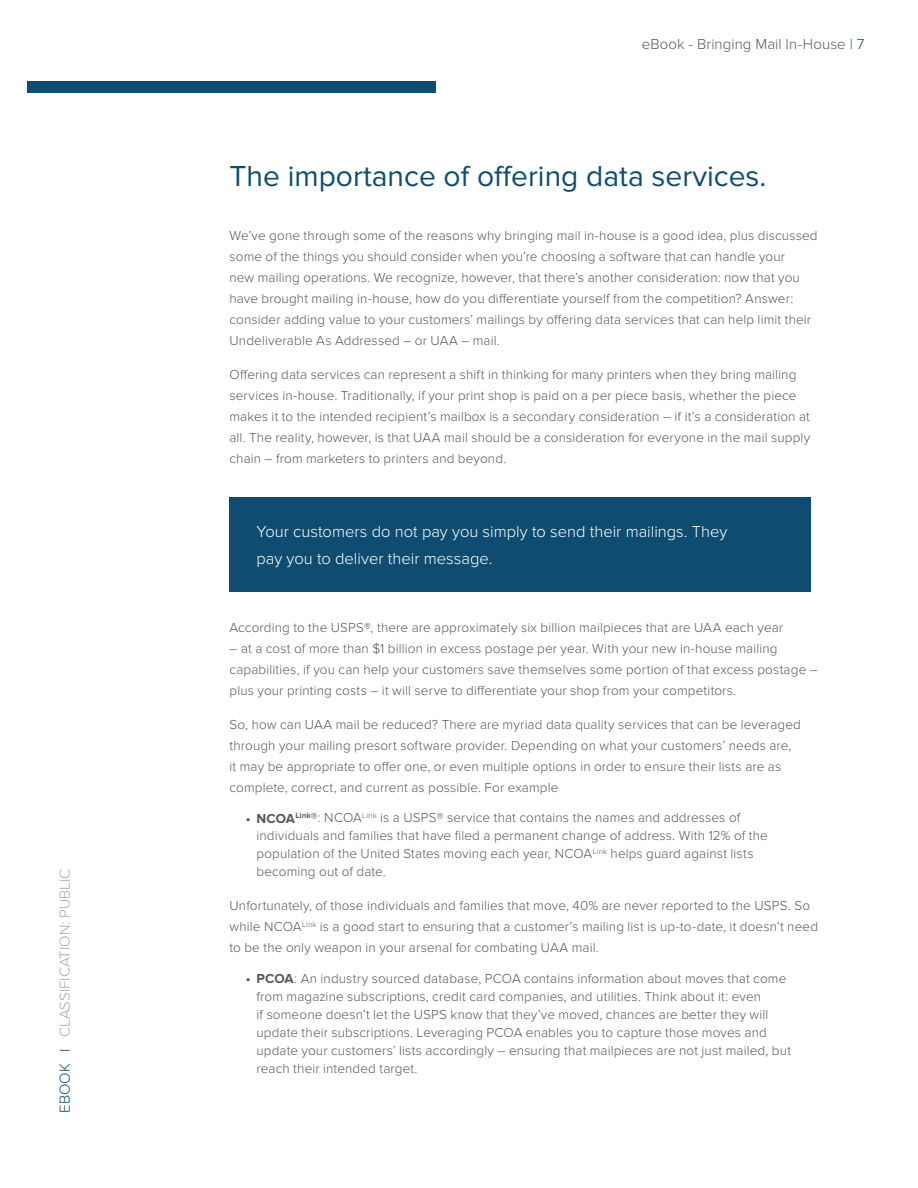
<style>
.page{position:relative;width:918px;height:1188px;background:#fff}
.page>*{position:absolute;margin:0;border:0;box-sizing:border-box;transform-origin:0 0}
.t1{font:30px "Proxima Nova";color:#0e4d71}
.t2{font:300 16.5px/27px "Proxima Nova";color:#fff}
.t3{font:300 15px "Proxima Nova";letter-spacing:.005em;color:#57585a}
.t4{font:300 15px "Proxima Nova";color:#a4aaad}
.t5{font:300 13.5px/21px "Proxima Nova";letter-spacing:.01em;color:#57585a}
.s1{color:#0e4d71}
.s2{font-weight:400;color:#0e4d71}
.s3{font-weight:700}
</style>
<div class="page">
<div style="left:27px;top:81px;width:408px;height:11px;background:#0e4d71"></div>
<div style="left:230px;top:497px;width:581px;height:94px;background:#0e4d71"></div>
<p class="t4" style="left:56px;top:1113px;width:246px;rotate:-90deg"><span class="s1">EBOOK I</span> CLASSIFICATION: PUBLIC</p>
<p class="t3" style="left:642px;top:35px;width:224px">eBook - Bringing Mail In-House <span class="s1">| 7</span></p>
<h2 class="t1" style="left:230px;top:158px;width:538px">The importance of ofering data services.</h2>
<p class="t5" style="left:230px;top:226px;width:590px">We’ve gone through some of the reasons why bringing mail in-house is a good idea, plus discussed some of the things you should consider when you’re choosing a software that can handle your<br>new mailing operations. We recognize, however, that there’s another consideration: now that you have brought mailing in-house, how do you diferentiate yourself from the competition? Answer: consider adding value to your customers’ mailings by ofering data services that can help limit their Undeliverable As Addressed – or UAA – mail.</p>
<p class="t5" style="left:230px;top:364px;width:582px">Ofering data services can represent a shift in thinking for many printers when they bring mailing services in-house. Traditionally, if your print shop is paid on a per piece basis, whether the piece makes it to the intended recipient’s mailbox is a secondary consideration – if it’s a consideration at all. The reality, however, is that UAA mail should be a consideration for everyone in the mail supply chain – from marketers to printers and beyond.</p>
<p class="t2" style="left:256px;top:519px;width:472px">Your customers do not pay you simply to send their mailings. They pay you to deliver their message.</p>
<p class="t5" style="left:230px;top:617px;width:555px">According to the USPS®, there are approximately six billion mailpieces that are UAA each year</p>
<p class="t5" style="left:230px;top:638px;width:590px">– at a cost of more than $1 billion in excess postage per year. With your new in-house mailing capabilities, if you can help your customers save themselves some portion of that excess postage – plus your printing costs – it will serve to diferentiate your shop from your competitors.</p>
<p class="t5" style="left:230px;top:714px;width:573px">So, how can UAA mail be reduced? There are myriad data quality services that can be leveraged through your mailing presort software provider. Depending on what your customers’ needs are, it may be appropriate to ofer one, or even multiple options in order to ensure their lists are as complete, correct, and current as possible. For example</p>
<p class="t5" style="left:256px;top:809px;width:513px;line-height:18px;text-indent:-11px"><span class="s2">•</span> <span class="s3">NCOA</span><sup>Link</sup><span class="s3">®</span>: NCOA<sup>Link</sup> is a USPS® service that contains the names and addresses of individuals and families that have fled a permanent change of address. With 12% of the population of the United States moving each year, NCOA<sup>Link</sup> helps guard against lists becoming out of date.</p>
<p class="t5" style="left:230px;top:895px;width:590px">Unfortunately, of those individuals and families that move, 40% are never reported to the USPS. So while NCOA<sup>Link</sup> is a good start to ensuring that a customer’s mailing list is up-to-date, it doesn’t need to be the only weapon in your arsenal for combating UAA mail.</p>
<p class="t5" style="left:257px;top:970px;width:536px;line-height:18px;text-indent:-11px"><span class="s2">•</span> <span class="s3">PCOA</span>: An industry sourced database, PCOA contains information about moves that come from magazine subscriptions, credit card companies, and utilities. Think about it: even<br>if someone doesn’t let the USPS know that they’ve moved, chances are better they will update their subscriptions. Leveraging PCOA enables you to capture those moves and update your customers’ lists accordingly – ensuring that mailpieces are not just mailed, but reach their intended target.</p>
</div>
